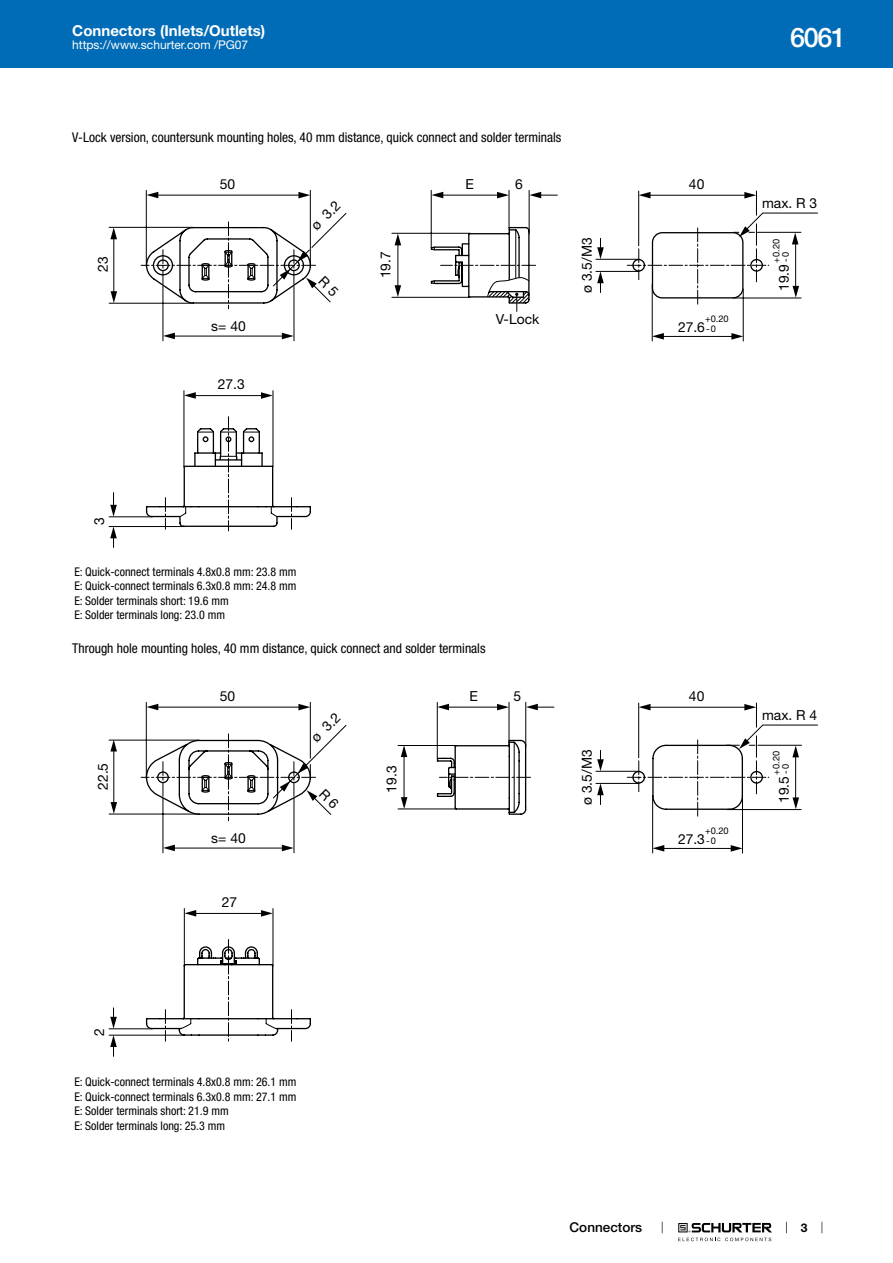
<style>
.page{position:relative;width:893px;height:1263px;background:#fff}
.page>*{position:absolute;margin:0;border:0;box-sizing:border-box;transform-origin:0 0}
.t1{font:500 27px "Helvetica Neue LT";color:#fff}
.t2{font:700 15px "Helvetica Neue LT";color:#fff}
.t3{font:13.8px "Helvetica Neue LT";color:#000}
.t4{font:condensed 13.5px "Helvetica Neue LT";color:#000}
.t5{font:500 13.5px "Helvetica Neue LT";color:#000}
.t6{font:condensed 12px/14.4px "Helvetica Neue LT";color:#000}
.t7{font:12px "Helvetica Neue LT";color:#fff}
.t8{font:700 12px "Helvetica Neue LT";color:#000}
.t9{font:9.3px "Helvetica Neue LT";color:#000}
</style>
<div class="page">
<svg style="left:678px;top:1223px;width:94px;height:18px"></svg>
<div style="left:0;top:0;width:893px;height:68px;background:#006bb6"></div>
<svg style="left:179px;top:506px;width:99px;height:25px"></svg>
<svg style="left:109px;top:190px;width:709px;height:152px"></svg>
<hr style="left:596px;top:259px;width:43px;height:1px;background:#000">
<hr style="left:596px;top:271px;width:43px;height:1px;background:#000">
<hr style="left:109px;top:516px;width:43px;height:1px;background:#000">
<hr style="left:109px;top:526px;width:76px;height:1px;background:#000">
<svg style="left:180px;top:309px;width:350px;height:208px"></svg>
<svg style="left:110px;top:227px;width:7px;height:12px"></svg>
<svg style="left:111px;top:291px;width:6px;height:12px"></svg>
<svg style="left:744px;top:192px;width:12px;height:6px"></svg>
<svg style="left:639px;top:192px;width:11px;height:6px"></svg>
<svg style="left:497px;top:192px;width:12px;height:6px"></svg>
<svg style="left:431px;top:192px;width:12px;height:6px"></svg>
<svg style="left:529px;top:192px;width:12px;height:6px"></svg>
<svg style="left:298px;top:192px;width:12px;height:6px"></svg>
<svg style="left:146px;top:192px;width:12px;height:6px"></svg>
<svg style="left:792px;top:233px;width:6px;height:11px"></svg>
<svg style="left:792px;top:286px;width:7px;height:12px"></svg>
<svg style="left:627px;top:226px;width:142px;height:80px"></svg>
<svg style="left:731px;top:333px;width:12px;height:7px"></svg>
<svg style="left:652px;top:333px;width:12px;height:7px"></svg>
<svg style="left:261px;top:392px;width:12px;height:7px"></svg>
<svg style="left:184px;top:392px;width:12px;height:7px"></svg>
<svg style="left:282px;top:333px;width:12px;height:6px"></svg>
<svg style="left:163px;top:333px;width:12px;height:6px"></svg>
<svg style="left:597px;top:271px;width:7px;height:22px"></svg>
<svg style="left:597px;top:238px;width:7px;height:21px"></svg>
<svg style="left:110px;top:527px;width:7px;height:20px"></svg>
<svg style="left:110px;top:493px;width:7px;height:24px"></svg>
<svg style="left:109px;top:702px;width:709px;height:152px"></svg>
<svg style="left:180px;top:742px;width:335px;height:287px"></svg>
<hr style="left:596px;top:771px;width:43px;height:1px;background:#000">
<hr style="left:596px;top:783px;width:43px;height:1px;background:#000">
<hr style="left:109px;top:1028px;width:43px;height:1px;background:#000">
<hr style="left:109px;top:1035px;width:76px;height:1px;background:#000">
<svg style="left:110px;top:740px;width:7px;height:11px"></svg>
<svg style="left:111px;top:802px;width:6px;height:12px"></svg>
<svg style="left:744px;top:704px;width:12px;height:6px"></svg>
<svg style="left:639px;top:704px;width:11px;height:6px"></svg>
<svg style="left:497px;top:704px;width:12px;height:6px"></svg>
<svg style="left:437px;top:704px;width:12px;height:6px"></svg>
<svg style="left:526px;top:704px;width:12px;height:6px"></svg>
<svg style="left:298px;top:704px;width:12px;height:6px"></svg>
<svg style="left:146px;top:704px;width:12px;height:6px"></svg>
<svg style="left:792px;top:745px;width:7px;height:12px"></svg>
<svg style="left:792px;top:797px;width:7px;height:12px"></svg>
<svg style="left:401px;top:745px;width:6px;height:12px"></svg>
<svg style="left:401px;top:797px;width:6px;height:12px"></svg>
<svg style="left:627px;top:738px;width:142px;height:80px"></svg>
<svg style="left:731px;top:845px;width:11px;height:7px"></svg>
<svg style="left:652px;top:845px;width:12px;height:6px"></svg>
<svg style="left:261px;top:910px;width:12px;height:7px"></svg>
<svg style="left:184px;top:910px;width:12px;height:6px"></svg>
<svg style="left:282px;top:845px;width:12px;height:6px"></svg>
<svg style="left:163px;top:845px;width:12px;height:6px"></svg>
<svg style="left:597px;top:783px;width:7px;height:22px"></svg>
<svg style="left:597px;top:750px;width:7px;height:21px"></svg>
<svg style="left:110px;top:1035px;width:7px;height:21px"></svg>
<svg style="left:110px;top:1008px;width:7px;height:21px"></svg>
<svg style="left:141px;top:222px;width:395px;height:87px"></svg>
<svg style="left:141px;top:734px;width:199px;height:87px"></svg>
<p class="t2" style="left:72px;top:21px;width:195px">Connectors (Inlets/Outlets)</p>
<p class="t7" style="left:72px;top:38px;width:178px">https://www.schurter.com /PG07</p>
<h1 class="t1" style="left:790px;top:21px;width:57px">6061</h1>
<p class="t4" style="left:72px;top:130px;width:491px">V-Lock version, countersunk mounting holes, 40 mm distance, quick connect and solder terminals</p>
<p class="t3" style="left:220px;top:176px;width:17px">50</p>
<p class="t3" style="left:465px;top:176px;width:10px">E</p>
<p class="t3" style="left:515px;top:176px;width:9px">6</p>
<p class="t3" style="left:689px;top:176px;width:17px">40</p>
<p class="t3" style="left:308px;top:222px;width:36px;rotate:-45deg">ø 3.2</p>
<p class="t3" style="left:762px;top:195px;width:57px">max. R 3</p>
<p class="t3" style="left:95px;top:272px;width:17px;rotate:-90deg">23</p>
<p class="t3" style="left:377px;top:278px;width:28px;rotate:-90deg">19.7</p>
<p class="t3" style="left:579px;top:293px;width:57px;rotate:-90deg">ø 3.5/M3</p>
<p class="t9" style="left:771px;top:263px;width:25px;rotate:-90deg">+0.20</p>
<p class="t9" style="left:780px;top:262px;width:11px;rotate:-90deg">- 0</p>
<p class="t3" style="left:776px;top:291px;width:28px;rotate:-90deg">19.9</p>
<p class="t3" style="left:211px;top:318px;width:36px">s= 40</p>
<p class="t3" style="left:496px;top:311px;width:45px">V-Lock</p>
<p class="t9" style="left:705px;top:313px;width:25px">+0.20</p>
<p class="t9" style="left:706px;top:323px;width:11px">- 0</p>
<p class="t3" style="left:678px;top:319px;width:28px">27.6</p>
<p class="t3" style="left:218px;top:376px;width:28px">27.3</p>
<p class="t3" style="left:91px;top:525px;width:9px;rotate:-90deg">3</p>
<p class="t6" style="left:74px;top:564px;width:223px">E: Quick-connect terminals 4.8x0.8 mm: 23.8 mm E: Quick-connect terminals 6.3x0.8 mm: 24.8 mm E: Solder terminals short: 19.6 mm<br>E: Solder terminals long: 23.0 mm</p>
<p class="t4" style="left:72px;top:640px;width:415px">Through hole mounting holes, 40 mm distance, quick connect and solder terminals</p>
<p class="t3" style="left:220px;top:688px;width:17px">50</p>
<p class="t3" style="left:469px;top:688px;width:10px">E</p>
<p class="t3" style="left:513px;top:688px;width:9px">5</p>
<p class="t3" style="left:95px;top:790px;width:28px;rotate:-90deg">22.5</p>
<p class="t3" style="left:211px;top:830px;width:36px">s= 40</p>
<p class="t3" style="left:222px;top:894px;width:17px">27</p>
<p class="t3" style="left:308px;top:734px;width:36px;rotate:-45deg">ø 3.2</p>
<p class="t3" style="left:383px;top:793px;width:28px;rotate:-90deg">19.3</p>
<p class="t3" style="left:91px;top:1035px;width:9px;rotate:-90deg">2</p>
<p class="t6" style="left:74px;top:1075px;width:223px">E: Quick-connect terminals 4.8x0.8 mm: 26.1 mm E: Quick-connect terminals 6.3x0.8 mm: 27.1 mm E: Solder terminals short: 21.9 mm<br>E: Solder terminals long: 25.3 mm</p>
<p class="t3" style="left:579px;top:805px;width:57px;rotate:-90deg">ø 3.5/M3</p>
<p class="t3" style="left:689px;top:688px;width:17px">40</p>
<p class="t9" style="left:705px;top:825px;width:25px">+0.20</p>
<p class="t9" style="left:706px;top:835px;width:11px">- 0</p>
<p class="t3" style="left:678px;top:831px;width:28px">27.3</p>
<p class="t3" style="left:762px;top:706px;width:57px">max. R 4</p>
<p class="t9" style="left:771px;top:774px;width:25px;rotate:-90deg">+0.20</p>
<p class="t9" style="left:780px;top:774px;width:11px;rotate:-90deg">- 0</p>
<p class="t3" style="left:776px;top:803px;width:28px;rotate:-90deg">19.5</p>
<p class="t5" style="left:570px;top:1219px;width:74px">Connectors</p>
<p class="t8" style="left:801px;top:1220px;width:8px">3</p>
</div>
